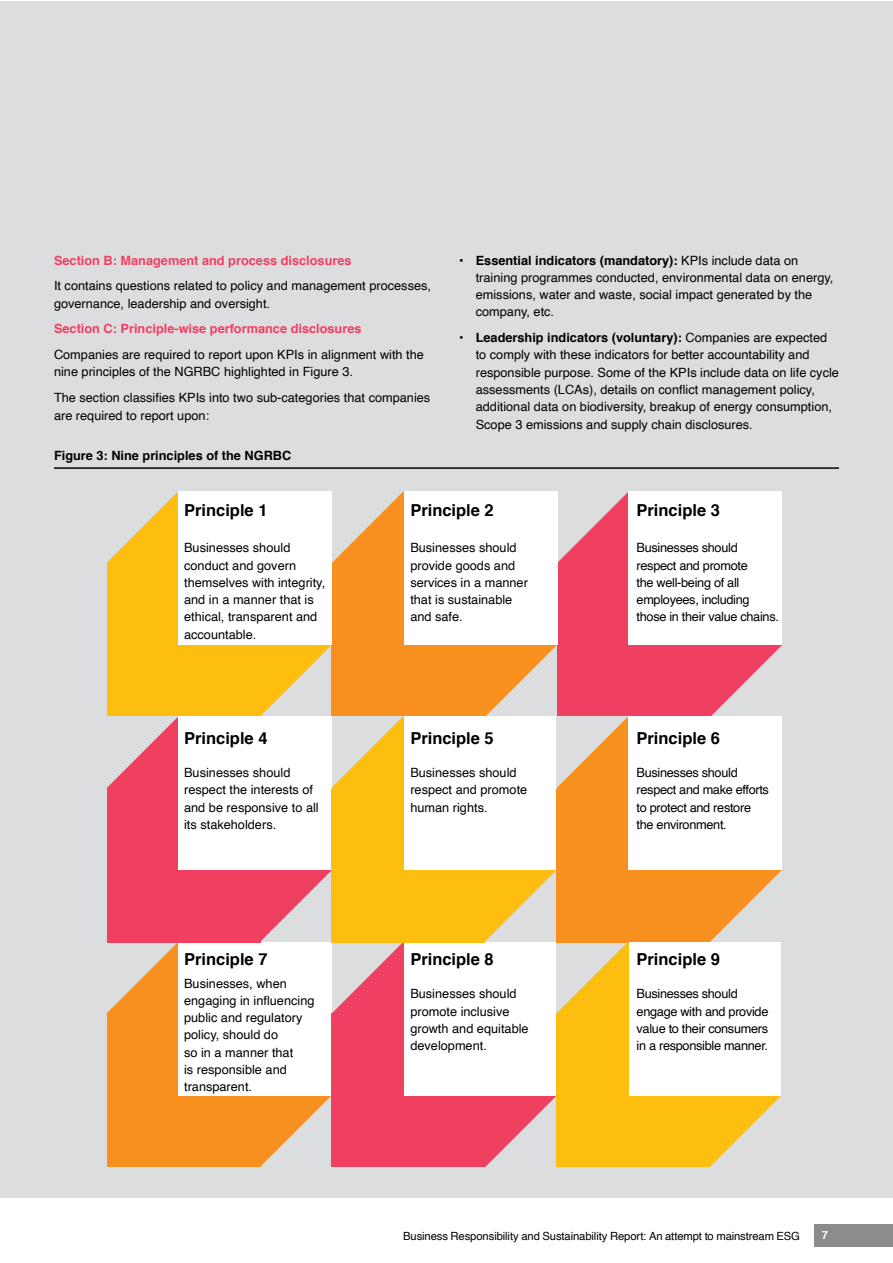
<style>
.page{position:relative;width:893px;height:1263px;background:#fff}
.page>*{position:absolute;margin:0;border:0;box-sizing:border-box;transform-origin:0 0}
.t1{font:700 16.5px "Helvetica";color:#000}
.t2{font:12.75px/17.2px "Helvetica";color:#000}
.t3{font:12.75px/17.2px "Helvetica";letter-spacing:-.025em;color:#000}
.t4{font:700 12.75px "Helvetica";color:#ef4062}
.t5{font:700 12.75px "Helvetica";color:#000}
.t6{font:11.25px "Helvetica";letter-spacing:-.01em;color:#000}
.t7{font:700 11.25px "Helvetica";color:#fff}
.s1{font-weight:700}
</style>
<div class="page">
<div style="left:814px;top:1225px;width:79px;height:22px;background:#8a8c8e"></div>
<div style="left:1px;top:1px;width:892px;height:1197px;background:#dcddde"></div>
<svg style="left:557px;top:491px;width:226px;height:225px"></svg>
<div style="left:558px;top:563px;width:153px;height:153px;background:#ef4062"></div>
<div style="left:629px;top:491px;width:153px;height:154px;background:#fff"></div>
<svg style="left:557px;top:716px;width:225px;height:225px"></svg>
<div style="left:556px;top:789px;width:153px;height:153px;background:#f7901e"></div>
<div style="left:629px;top:716px;width:153px;height:153px;background:#fff"></div>
<svg style="left:332px;top:491px;width:225px;height:225px"></svg>
<div style="left:331px;top:563px;width:154px;height:153px;background:#f7901e"></div>
<div style="left:404px;top:491px;width:154px;height:154px;background:#fff"></div>
<svg style="left:106px;top:942px;width:225px;height:225px"></svg>
<div style="left:107px;top:1013px;width:153px;height:154px;background:#f7901e"></div>
<div style="left:178px;top:942px;width:153px;height:154px;background:#fff"></div>
<svg style="left:107px;top:491px;width:225px;height:225px"></svg>
<div style="left:107px;top:563px;width:153px;height:153px;background:#febe10"></div>
<div style="left:178px;top:491px;width:153px;height:154px;background:#fff"></div>
<svg style="left:557px;top:942px;width:224px;height:225px"></svg>
<div style="left:556px;top:1013px;width:153px;height:154px;background:#febe10"></div>
<div style="left:629px;top:942px;width:151px;height:154px;background:#fff"></div>
<svg style="left:331px;top:942px;width:226px;height:225px"></svg>
<div style="left:331px;top:1013px;width:154px;height:154px;background:#ef4062"></div>
<div style="left:404px;top:942px;width:152px;height:154px;background:#fff"></div>
<svg style="left:107px;top:717px;width:224px;height:224px"></svg>
<div style="left:107px;top:789px;width:153px;height:153px;background:#ef4062"></div>
<div style="left:178px;top:716px;width:153px;height:153px;background:#fff"></div>
<svg style="left:331px;top:716px;width:226px;height:225px"></svg>
<div style="left:331px;top:789px;width:154px;height:153px;background:#febe10"></div>
<div style="left:404px;top:716px;width:152px;height:153px;background:#fff"></div>
<hr style="left:54px;top:467px;width:785px;height:2px;background:#000">
<p class="t4" style="left:54px;top:250px;width:299px">Section B: Management and process disclosures</p>
<p class="t2" style="left:54px;top:278px;width:379px">It contains questions related to policy and management processes, governance, leadership and oversight.</p>
<p class="t4" style="left:54px;top:319px;width:309px">Section C: Principle-wise performance disclosures</p>
<p class="t2" style="left:54px;top:346px;width:371px">Companies are required to report upon KPIs in alignment with the nine principles of the NGRBC highlighted in Figure 3.</p>
<p class="t2" style="left:54px;top:389px;width:378px">The section classifies KPIs into two sub-categories that companies are required to report upon:</p>
<p class="t5" style="left:54px;top:445px;width:239px">Figure 3: Nine principles of the NGRBC</p>
<p class="t2" style="left:476px;top:252px;width:359px;text-indent:-16px"><span class="s1">• Essential indicators (mandatory):</span> KPIs include data on training programmes conducted, environmental data on energy, emissions, water and waste, social impact generated by the company, etc.</p>
<p class="t2" style="left:476px;top:329px;width:365px;text-indent:-17px"><span class="s1">• Leadership indicators (voluntary):</span> Companies are expected to comply with these indicators for better accountability and responsible purpose. Some of the KPIs include data on life cycle assessments (LCAs), details on conflict management policy, additional data on biodiversity, breakup of energy consumption, Scope 3 emissions and supply chain disclosures.</p>
<p class="t1" style="left:184px;top:497px;width:85px">Principle 1</p>
<p class="t1" style="left:410px;top:497px;width:85px">Principle 2</p>
<p class="t1" style="left:637px;top:497px;width:85px">Principle 3</p>
<p class="t2" style="left:184px;top:540px;width:143px">Businesses should conduct and govern themselves with integrity, and in a manner that is ethical, transparent and accountable.</p>
<p class="t2" style="left:410px;top:540px;width:119px">Businesses should provide goods and services in a manner that is sustainable and safe.</p>
<p class="t3" style="left:637px;top:540px;width:144px">Businesses should respect and promote<br>the well-being of all employees, including those in their value chains.</p>
<p class="t1" style="left:184px;top:725px;width:85px">Principle 4</p>
<p class="t1" style="left:410px;top:725px;width:85px">Principle 5</p>
<p class="t1" style="left:637px;top:725px;width:85px">Principle 6</p>
<p class="t2" style="left:184px;top:764px;width:136px">Businesses should respect the interests of and be responsive to all its stakeholders.</p>
<p class="t2" style="left:410px;top:764px;width:118px">Businesses should respect and promote human rights.</p>
<p class="t3" style="left:637px;top:764px;width:134px">Businesses should respect and make efforts to protect and restore the environment.</p>
<p class="t1" style="left:184px;top:946px;width:85px">Principle 7</p>
<p class="t1" style="left:410px;top:946px;width:85px">Principle 8</p>
<p class="t1" style="left:637px;top:946px;width:85px">Principle 9</p>
<p class="t2" style="left:184px;top:975px;width:132px">Businesses, when engaging in influencing public and regulatory policy, should do<br>so in a manner that<br>is responsible and transparent.</p>
<p class="t2" style="left:410px;top:985px;width:120px">Businesses should promote inclusive growth and equitable development.</p>
<p class="t3" style="left:637px;top:985px;width:133px">Businesses should engage with and provide value to their consumers in a responsible manner.</p>
<p class="t6" style="left:403px;top:1227px;width:398px">Business Responsibility and Sustainability Report: An attempt to mainstream ESG</p>
<p class="t7" style="left:822px;top:1226px;width:8px">7</p>
</div>
